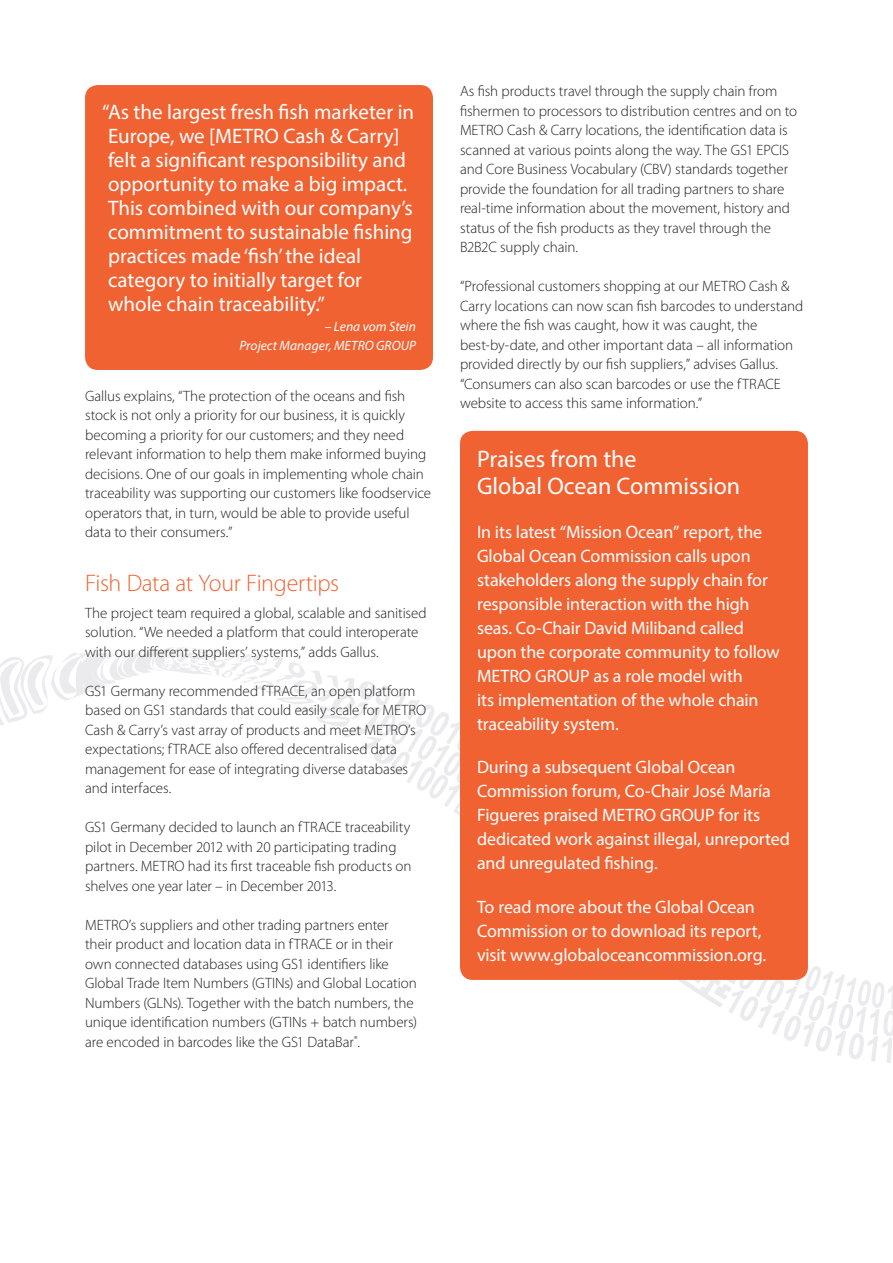
<style>
.page{position:relative;width:893px;height:1263px;background:#fff}
.page>*{position:absolute;margin:0;border:0;box-sizing:border-box;transform-origin:0 0}
.t1{font:24px/27px "Myriad Pro";color:#fff}
._0_subhead{font:300 24px "Myriad Pro";letter-spacing:-.015em;color:#f16232}
.t2{font:21px/24px "Myriad Pro";color:#fff}
.t3{font:18px/24px "Myriad Pro";letter-spacing:-.01em;color:#fff}
._1_text{font:300 15px/19.5px "Myriad Pro";letter-spacing:-.005em;color:#231f20}
._1_text-2{font:italic 13.5px/19.5px "Myriad Pro";letter-spacing:.005em;color:#fff;text-align:right}
</style>
<div class="page">
<svg style="left:0;top:647px;width:893px;height:416px"></svg>
<div style="left:460px;top:431px;width:348px;height:549px;background:#f16232;border-radius:13px"></div>
<div style="left:85px;top:85px;width:348px;height:285px;background:#f16232;border-radius:13px"></div>
<p class="t2" style="left:102px;top:100px;width:314px">“As the largest fresh fish marketer in Europe, we [METRO Cash &amp; Carry] felt a significant responsibility and opportunity to make a big impact.<br>This combined with our company’s commitment to sustainable fishing practices made ‘fish’ the ideal category to initially target for whole chain traceability.”</p>
<p class="_1_text-2" style="left:240px;top:316px;width:178px">– Lena vom Stein<br>Project Manager, METRO GROUP</p>
<p class="_1_text" style="left:85px;top:386px;width:348px">Gallus explains, “The protection of the oceans and fish stock is not only a priority for our business, it is quickly becoming a priority for our customers; and they need relevant information to help them make informed buying decisions. One of our goals in implementing whole chain traceability was supporting our customers like foodservice operators that, in turn, would be able to provide useful data to their consumers.”</p>
<p class="_0_subhead" style="left:85px;top:568px;width:256px">Fish Data at Your Fingertips</p>
<p class="_1_text" style="left:85px;top:603px;width:343px">The project team required a global, scalable and sanitised solution. “We needed a platform that could interoperate with our different suppliers’ systems,” adds Gallus.</p>
<p class="_1_text" style="left:85px;top:681px;width:343px">GS1 Germany recommended fTRACE, an open platform based on GS1 standards that could easily scale for METRO Cash &amp; Carry’s vast array of products and meet METRO’s expectations; fTRACE also offered decentralised data management for ease of integrating diverse databases and interfaces.</p>
<p class="_1_text" style="left:85px;top:817px;width:328px">GS1 Germany decided to launch an fTRACE traceability pilot in December 2012 with 20 participating trading partners. METRO had its first traceable fish products on shelves one year later – in December 2013.</p>
<p class="_1_text" style="left:85px;top:915px;width:333px">METRO’s suppliers and other trading partners enter their product and location data in fTRACE or in their own connected databases using GS1 identifiers like Global Trade Item Numbers (GTINs) and Global Location Numbers (GLNs). Together with the batch numbers, the unique identification numbers (GTINs + batch numbers) are encoded in barcodes like the GS1 DataBar<sup>®</sup>.</p>
<p class="_1_text" style="left:460px;top:81px;width:339px">As fish products travel through the supply chain from fishermen to processors to distribution centres and on to METRO Cash &amp; Carry locations, the identification data is scanned at various points along the way. The GS1 EPCIS and Core Business Vocabulary (CBV) standards together provide the foundation for all trading partners to share real-time information about the movement, history and status of the fish products as they travel through the B2B2C supply chain.</p>
<p class="_1_text" style="left:460px;top:276px;width:345px">“Professional customers shopping at our METRO Cash &amp; Carry locations can now scan fish barcodes to understand where the fish was caught, how it was caught, the best-by-date, and other important data – all information provided directly by our fish suppliers,” advises Gallus. “Consumers can also scan barcodes or use the fTRACE website to access this same information.”</p>
<p class="t1" style="left:477px;top:445px;width:265px">Praises from the<br>Global Ocean Commission</p>
<p class="t3" style="left:477px;top:519px;width:304px">In its latest “Mission Ocean” report, the Global Ocean Commission calls upon stakeholders along the supply chain for responsible interaction with the high seas. Co-Chair David Miliband called upon the corporate community to follow METRO GROUP as a role model with<br>its implementation of the whole chain traceability system.</p>
<p class="t3" style="left:477px;top:755px;width:314px">During a subsequent Global Ocean Commission forum, Co-Chair José María Figueres praised METRO GROUP for its dedicated work against illegal, unreported and unregulated fishing.</p>
<p class="t3" style="left:477px;top:894px;width:291px">To read more about the Global Ocean<br>Commission or to download its report, visit www.globaloceancommission.org.</p>
</div>
